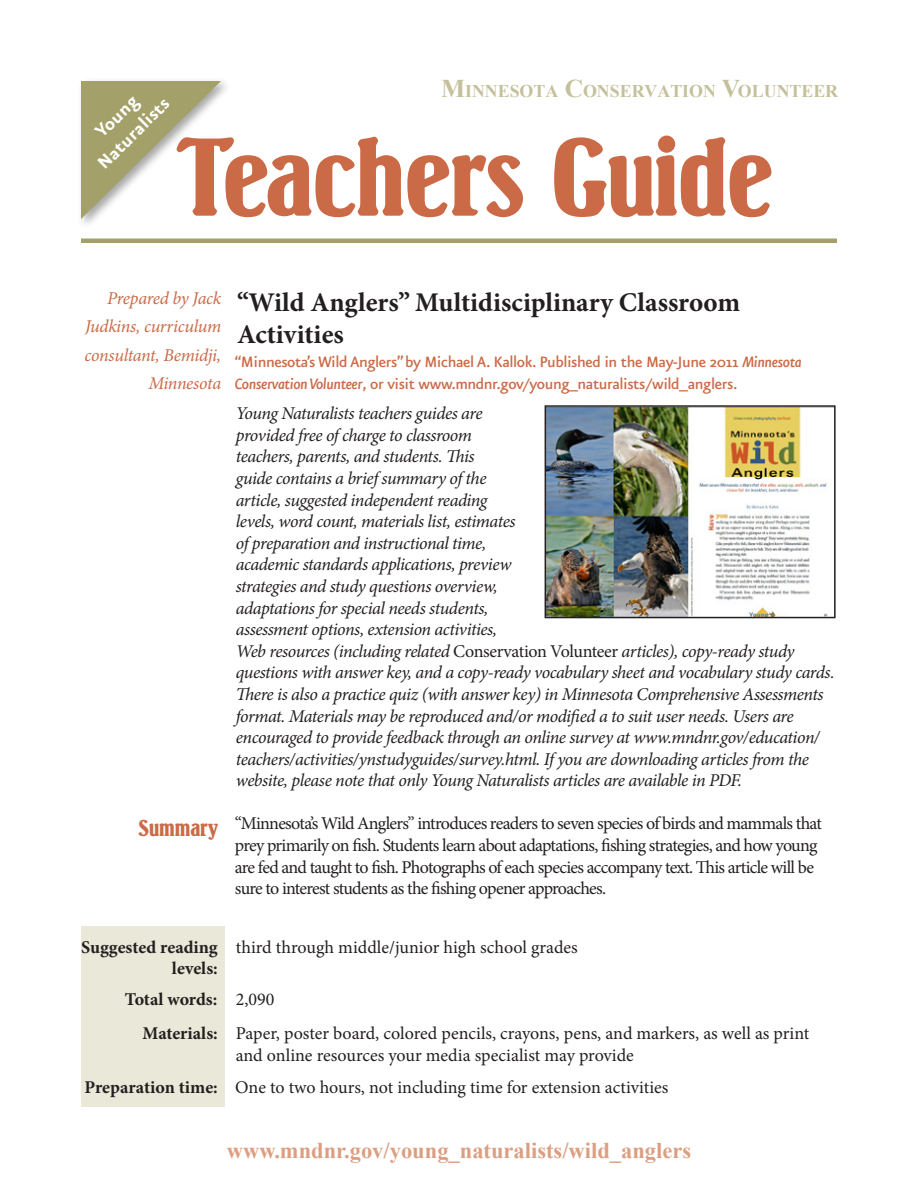
<style>
.page{position:relative;width:918px;height:1188px;background:#fff}
.page>*{position:absolute;margin:0;border:0;box-sizing:border-box;transform-origin:0 0}
.t1{font:115.5px "Springfield D";color:#cb6a47}
.heading{font:700 27px/32.4px "Minion Pro";color:#231f20}
.subhead{font:24px "Springfield D";color:#cb6a47}
.t2{font:700 22.5px "Times New Roman";color:#dc9e81}
.t3{font:700 21px "Eureka Sans";color:#fff}
.lines{font:italic 18px/21.6px "Minion Pro";letter-spacing:-.03em;color:#231f20}
.body_text2{font:18px/21.6px "Minion Pro";letter-spacing:-.035em;color:#231f20}
.sub_head_eureka_12_r{font:500 18px/21.6px "Eureka Sans";letter-spacing:-.025em;color:#cb6a47}
.body_text2-2{font:18px/21.6px "Minion Pro";letter-spacing:-.005em;color:#231f20}
.body_text2-3{font:18px "Minion Pro";color:#231f20}
.prepared__by{font:italic 18px/28.5px "Minion Pro";letter-spacing:-.02em;color:#cb6a47;text-align:right}
.t4{font:700 18px/21.6px "Minion Pro";color:#231f20;text-align:right}
.lines-2{font:18px "Minion Pro";color:#231f20}
.t5{font:700 17.85px "Times New Roman";color:#c5c09c}
.s1{font-size:25.5px}
.s2{font-style:italic}
.s3{font-style:normal}
</style>
<div class="page">
<svg style="left:81px;top:81px;width:140px;height:138px"></svg>
<div style="left:81px;top:926px;width:144px;height:181px;background:#eae8d9"></div>
<div style="left:81px;top:238px;width:756px;height:5px;background:#a3a069"></div>
<img style="left:548px;top:408px;width:280px;height:207px">
<div style="left:545px;top:405px;width:291px;height:213px;border:2px solid #231f20"></div>
<p class="t5" style="left:441px;top:78px;width:399px"><span class="s1">M</span>INNESOTA <span class="s1">C</span>ONSERVATION <span class="s1">V</span>OLUNTEER</p>
<p class="t3" style="left:91px;top:127px;width:53px;rotate:-45deg">Young</p>
<p class="t3" style="left:93px;top:159px;width:95px;rotate:-45deg">Naturalists</p>
<p class="t1" style="left:177px;top:118px;width:596px">Teachers Guide</p>
<p class="prepared__by" style="left:85px;top:284px;width:138px">Prepared by Jack<br>Judkins, curriculum consultant, Bemidji,<br>Minnesota</p>
<p class="subhead" style="left:139px;top:815px;width:81px">Summary</p>
<p class="heading" style="left:237px;top:285px;width:505px">“Wild Anglers” Multidisciplinary Classroom<br>Activities</p>
<p class="sub_head_eureka_12_r" style="left:235px;top:352px;width:569px">“Minnesota’s Wild Anglers” by Michael A. Kallok. Published in the May-June 2011 <span class="s2">Minnesota<br>Conservation Volunteer</span>, or visit www.mndnr.gov/young_naturalists/wild_anglers.</p>
<p class="lines" style="left:236px;top:403px;width:600px">Young Naturalists teachers guides are<br>provided free of charge to classroom<br>teachers, parents, and students. This<br>guide contains a brief summary of the<br>article, suggested independent reading<br>levels, word count, materials list, estimates<br>of preparation and instructional time,<br>academic standards applications, preview<br>strategies and study questions overview,<br>adaptations for special needs students,<br>assessment options, extension activities,<br>Web resources (including related <span class="s3">Conservation Volunteer</span> articles), copy-ready study questions with answer key, and a copy-ready vocabulary sheet and vocabulary study cards.<br>There is also a practice quiz (with answer key) in Minnesota Comprehensive Assessments format. Materials may be reproduced and/or modified a to suit user needs. Users are encouraged to provide feedback through an online survey at www.mndnr.gov/education/ teachers/activities/ynstudyguides/survey.html. If you are downloading articles from the website, please note that only Young Naturalists articles are available in PDF.</p>
<p class="body_text2" style="left:235px;top:813px;width:588px">“Minnesota’s Wild Anglers” introduces readers to seven species of birds and mammals that prey primarily on fish. Students learn about adaptations, fishing strategies, and how young are fed and taught to fish. Photographs of each species accompany text. This article will be sure to interest students as the fishing opener approaches.</p>
<p class="t4" style="left:81px;top:936px;width:138px">Suggested reading levels:</p>
<p class="body_text2-3" style="left:236px;top:935px;width:344px">third through middle/junior high school grades</p>
<p class="t4" style="left:125px;top:988px;width:94px">Total words:</p>
<p class="lines-2" style="left:236px;top:987px;width:40px">2,090</p>
<p class="t4" style="left:143px;top:1023px;width:77px">Materials:</p>
<p class="body_text2-2" style="left:236px;top:1023px;width:575px">Paper, poster board, colored pencils, crayons, pens, and markers, as well as print and online resources your media specialist may provide</p>
<p class="t4" style="left:85px;top:1076px;width:135px">Preparation time:</p>
<p class="body_text2-3" style="left:235px;top:1075px;width:435px">One to two hours, not including time for extension activities</p>
<p class="t2" style="left:227px;top:1135px;width:466px">www.mndnr.gov/young_naturalists/wild_anglers</p>
</div>
